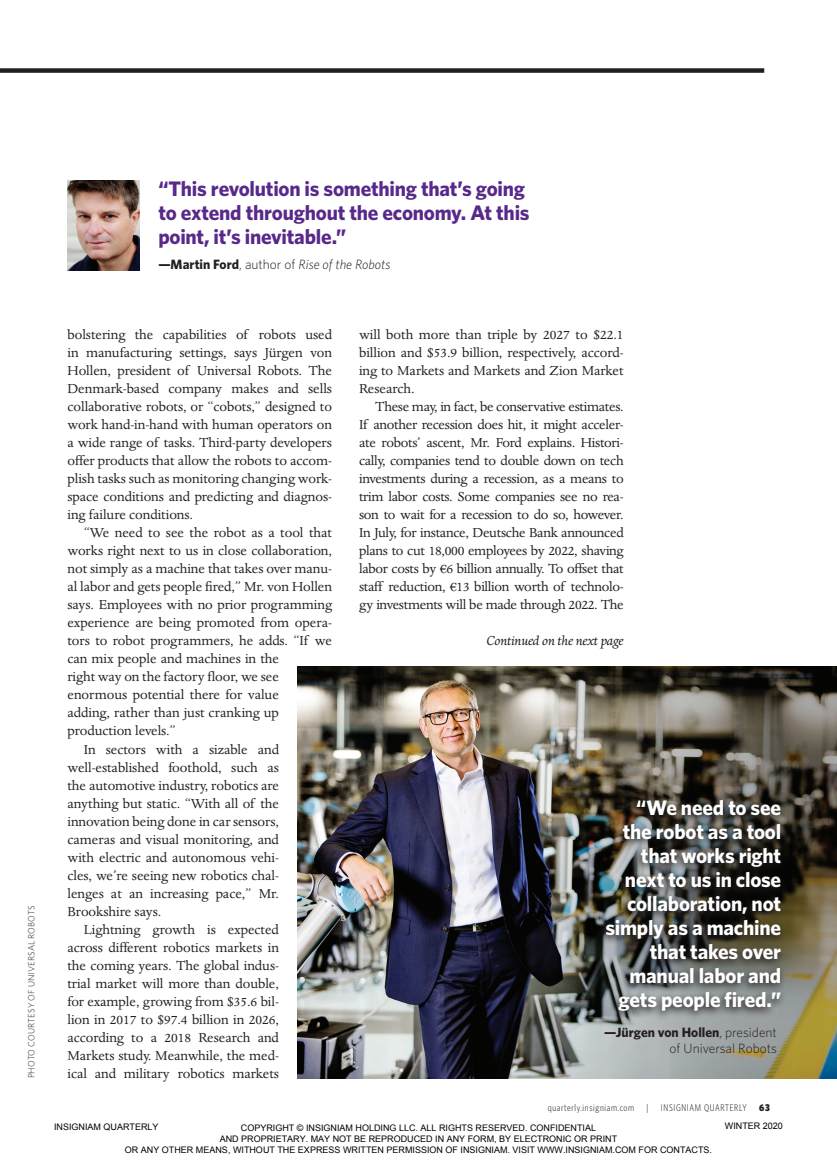
<style>
.page{position:relative;width:837px;height:1175px;background:#fff}
.page>*{position:absolute;margin:0;border:0;box-sizing:border-box;transform-origin:0 0}
.t1{font:700 21px/24px "Whitney";letter-spacing:-.01em;color:#fff;text-align:right}
.t2{font:700 21px/24px "Whitney";letter-spacing:-.01em;color:#58298a}
.t3{font:15px/18px "Dante MT Std";letter-spacing:-.005em;color:#231f20;text-align:justify}
.t4{font:italic 15px "Dante MT Std";letter-spacing:-.02em;color:#231f20}
.t5{font:300 13.5px/16.5px "Whitney";color:#231f20;text-align:right}
.t6{font:italic 300 13.5px "Whitney";color:#231f20}
.t7{font:300 9.75px "Whitney Condensed";letter-spacing:.07em;color:#231f20}
.t8{font:900 9.75px "Whitney Condensed";color:#231f20}
.t9{font:9px/10.8px "Arial";color:#000;text-align:center}
.t10{font:300 9px "Whitney";letter-spacing:.015em;color:#231f20}
.s1{font-weight:700;font-style:normal}
.s2{font-style:normal}
.s3{font-weight:700}
</style>
<div class="page">
<div style="left:0;top:68px;width:764px;height:5px;background:#231f20"></div>
<img style="left:68px;top:180px;width:72px;height:90px">
<img style="left:297px;top:666px;width:540px;height:413px">
<div style="left:596px;top:794px;width:191px;height:227px;background:#231f20;opacity:.75"></div>
<h1 class="t2" style="left:158px;top:176px;width:373px">“This revolution is something that’s going to extend throughout the economy. At this point, it’s inevitable.”</h1>
<p class="t6" style="left:158px;top:256px;width:234px"><span class="s1">—Martin Ford</span><span class="s2">, author of</span> Rise of the Robots</p>
<p class="t10" style="left:26px;top:1078px;width:174px;rotate:-90deg">PHOTO COURTESY OF UNIVERSAL ROBOTS</p>
<p class="t3" style="left:67px;top:326px;width:266px">bolstering the capabilities of robots used in manufacturing settings, says Jürgen von Hollen, president of Universal Robots. The Denmark-based company makes and sells collaborative robots, or “cobots,” designed to work hand-in-hand with human operators on a wide range of tasks. Third-party developers offer products that allow the robots to accom&shy;plish tasks such as monitoring changing work&shy;space conditions and predicting and diagnos&shy;ing failure conditions.</p>
<p class="t3" style="left:84px;top:524px;width:250px">“We need to see the robot as a tool that</p>
<p class="t3" style="left:67px;top:542px;width:266px">works right next to us in close collaboration,</p>
<p class="t3" style="left:67px;top:560px;width:266px">not simply as a machine that takes over manu-</p>
<p class="t3" style="left:67px;top:578px;width:266px">al labor and gets people fired,” Mr. von Hollen</p>
<p class="t3" style="left:67px;top:596px;width:266px">says. Employees with no prior programming</p>
<p class="t3" style="left:67px;top:614px;width:266px">experience are being promoted from opera-</p>
<p class="t3" style="left:67px;top:632px;width:266px">tors to robot programmers, he adds. “If we</p>
<p class="t3" style="left:67px;top:650px;width:213px">can mix people and machines in the</p>
<p class="t3" style="left:67px;top:668px;width:213px">right way on the factory floor, we see</p>
<p class="t3" style="left:67px;top:686px;width:213px">enormous potential there for value</p>
<p class="t3" style="left:67px;top:704px;width:213px">adding, rather than just cranking up</p>
<p class="t3" style="left:67px;top:722px;width:110px">production levels.”</p>
<p class="t3" style="left:84px;top:740px;width:197px">In sectors with a sizable and</p>
<p class="t3" style="left:67px;top:758px;width:213px">well-established foothold, such as</p>
<p class="t3" style="left:67px;top:776px;width:213px">the automotive industry, robotics are</p>
<p class="t3" style="left:67px;top:794px;width:213px">anything but static. “With all of the</p>
<p class="t3" style="left:67px;top:812px;width:213px">innovation being done in car sensors,</p>
<p class="t3" style="left:67px;top:830px;width:213px">cameras and visual monitoring, and</p>
<p class="t3" style="left:67px;top:848px;width:213px">with electric and autonomous vehi-</p>
<p class="t3" style="left:67px;top:866px;width:213px">cles, we’re seeing new robotics chal-</p>
<p class="t3" style="left:67px;top:884px;width:213px">lenges at an increasing pace,” Mr.</p>
<p class="t3" style="left:67px;top:902px;width:95px">Brookshire says.</p>
<p class="t3" style="left:84px;top:920px;width:197px">Lightning growth is expected</p>
<p class="t3" style="left:67px;top:938px;width:213px">across different robotics markets in</p>
<p class="t3" style="left:67px;top:956px;width:213px">the coming years. The global indus-</p>
<p class="t3" style="left:67px;top:974px;width:213px">trial market will more than double,</p>
<p class="t3" style="left:67px;top:992px;width:213px">for example, growing from $35.6 bil-</p>
<p class="t3" style="left:67px;top:1010px;width:213px">lion in 2017 to $97.4 billion in 2026,</p>
<p class="t3" style="left:67px;top:1028px;width:213px">according to a 2018 Research and</p>
<p class="t3" style="left:67px;top:1046px;width:213px">Markets study. Meanwhile, the med-</p>
<p class="t3" style="left:67px;top:1064px;width:213px">ical and military robotics markets</p>
<p class="t3" style="left:359px;top:326px;width:266px">will both more than triple by 2027 to $22.1 billion and $53.9 billion, respectively, accord&shy;ing to Markets and Markets and Zion Market Research.</p>
<p class="t3" style="left:359px;top:398px;width:266px;text-indent:16px">These may, in fact, be conservative estimates.<br>If another recession does hit, it might acceler&shy;ate robots’ ascent, Mr. Ford explains. Histori&shy;cally, companies tend to double down on tech investments during a recession, as a means to trim labor costs. Some companies see no rea&shy;son to wait for a recession to do so, however.<br>In July, for instance, Deutsche Bank announced plans to cut 18,000 employees by 2022, shaving labor costs by €6 billion annually. To offset that staff reduction, €13 billion worth of technolo&shy;gy investments will be made through 2022. The</p>
<p class="t4" style="left:487px;top:633px;width:139px">Continued on the next page</p>
<h1 class="t1" style="left:605px;top:795px;width:177px">“We need to see the robot as a tool that works right next to us in close collaboration, not simply as a machine that takes over manual labor and gets people fired.”</h1>
<p class="t5" style="left:604px;top:1023px;width:174px"><span class="s3">—Jürgen von Hollen</span>, president of Universal Robots</p>
<p class="t7" style="left:548px;top:1102px;width:88px">quarterly.insigniam.com</p>
<p class="t7" style="left:647px;top:1102px;width:3px">|</p>
<p class="t7" style="left:661px;top:1102px;width:87px">INSIGNIAM QUARTERLY</p>
<p class="t8" style="left:759px;top:1102px;width:12px">63</p>
<p class="t9" style="left:125px;top:1122px;width:589px">COPYRIGHT © INSIGNIAM HOLDING LLC. ALL RIGHTS RESERVED. CONFIDENTIAL<br>AND PROPRIETARY. MAY NOT BE REPRODUCED IN ANY FORM, BY ELECTRONIC OR PRINT<br>OR ANY OTHER MEANS, WITHOUT THE EXPRESS WRITTEN PERMISSION OF INSIGNIAM. VISIT WWW.INSIGNIAM.COM FOR CONTACTS.</p>
<p class="t9" style="left:725px;top:1120px;width:60px">WINTER 2020</p>
<p class="t9" style="left:54px;top:1121px;width:106px">INSIGNIAM QUARTERLY</p>
</div>
